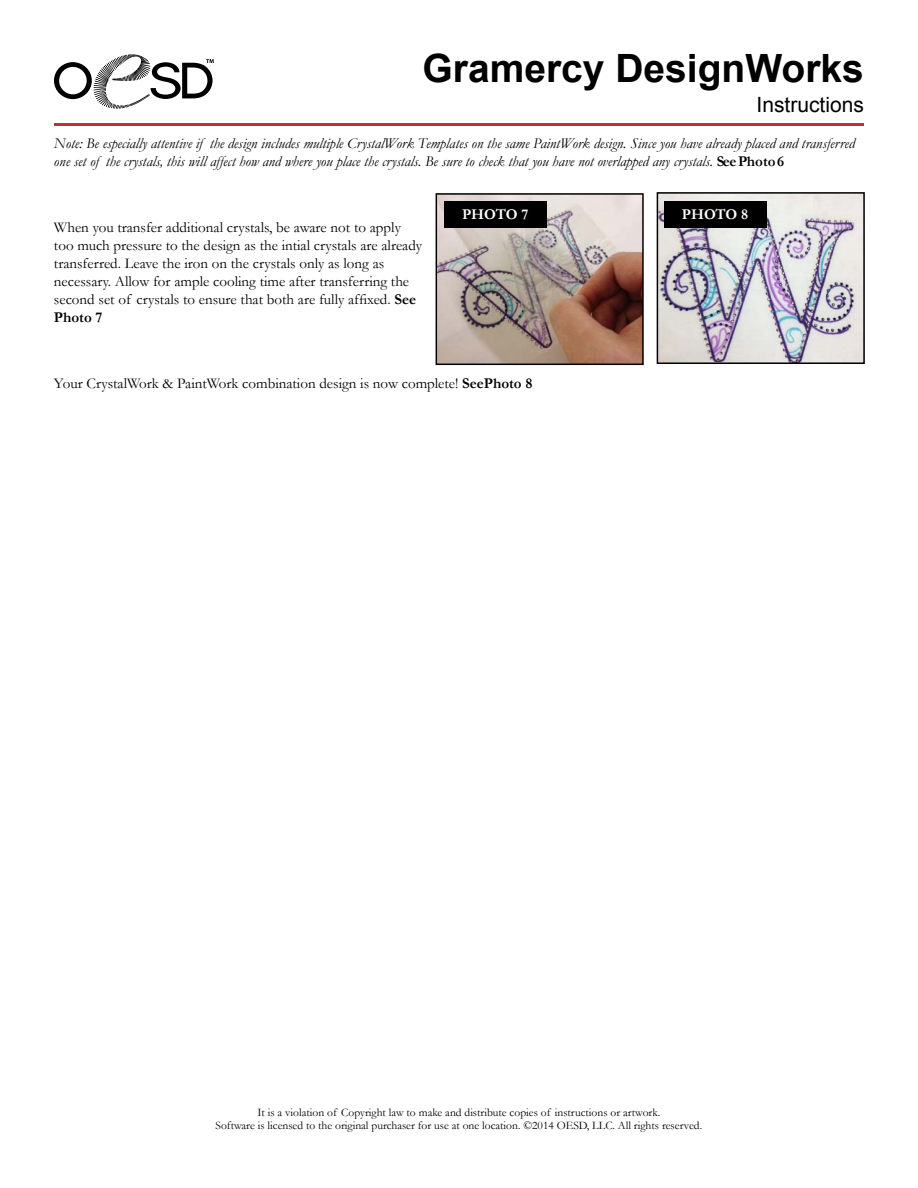
<style>
.page{position:relative;width:918px;height:1188px;background:#fff}
.page>*{position:absolute;margin:0;border:0;box-sizing:border-box;transform-origin:0 0}
.t1{font:700 39px "Arial";color:#000}
.t2{font:21px "Arial";color:#000}
.t3{font:15px/18px "Garamond";color:#000}
.t4{font:italic 15px/18px "Garamond";color:#000}
.t5{font:700 15px "Garamond";color:#fff}
.t6{font:11.55px/13.8px "Garamond";color:#000;text-align:center}
.s1{font-weight:700;font-style:normal}
.s2{font-weight:700}
</style>
<div class="page">
<svg style="left:54px;top:54px;width:160px;height:55px"></svg>
<hr style="left:54px;top:123px;width:810px;height:3px;background:#bf2f37">
<img style="left:439px;top:196px;width:202px;height:166px">
<div style="left:436px;top:193px;width:208px;height:172px;border:2px solid #000"></div>
<img style="left:660px;top:195px;width:202px;height:166px">
<div style="left:657px;top:192px;width:208px;height:172px;border:2px solid #000"></div>
<div style="left:444px;top:201px;width:103px;height:27px;background:#000"></div>
<div style="left:664px;top:201px;width:102px;height:27px;background:#000"></div>
<h1 class="t1" style="left:423px;top:43px;width:443px">Gramercy DesignWorks</h1>
<h2 class="t2" style="left:757px;top:91px;width:109px">Instructions</h2>
<p class="t4" style="left:54px;top:134px;width:803px">Note: Be especially attentive if the design includes multiple CrystalWork Templates on the same PaintWork design. Since you have already placed and transferred one set of the crystals, this will affect how and where you place the crystals. Be sure to check that you have not overlapped any crystals. <span class="s1">See Photo 6</span></p>
<p class="t3" style="left:54px;top:218px;width:370px">When you transfer additional crystals, be aware not to apply too much pressure to the design as the intial crystals are already transferred. Leave the iron on the crystals only as long as necessary. Allow for ample cooling time after transferring the second set of crystals to ensure that both are fully affixed. <span class="s2">See Photo 7</span></p>
<p class="t5" style="left:462px;top:204px;width:68px">PHOTO 7</p>
<p class="t5" style="left:682px;top:204px;width:68px">PHOTO 8</p>
<p class="t3" style="left:54px;top:374px;width:480px">Your CrystalWork &amp; PaintWork combination design is now complete! <span class="s2">SeePhoto 8</span></p>
<p class="t6" style="left:216px;top:1105px;width:488px">It is a violation of Copyright law to make and distribute copies of instructions or artwork.<br>Software is licensed to the original purchaser for use at one location. ©2014 OESD, LLC. All rights reserved.</p>
</div>
